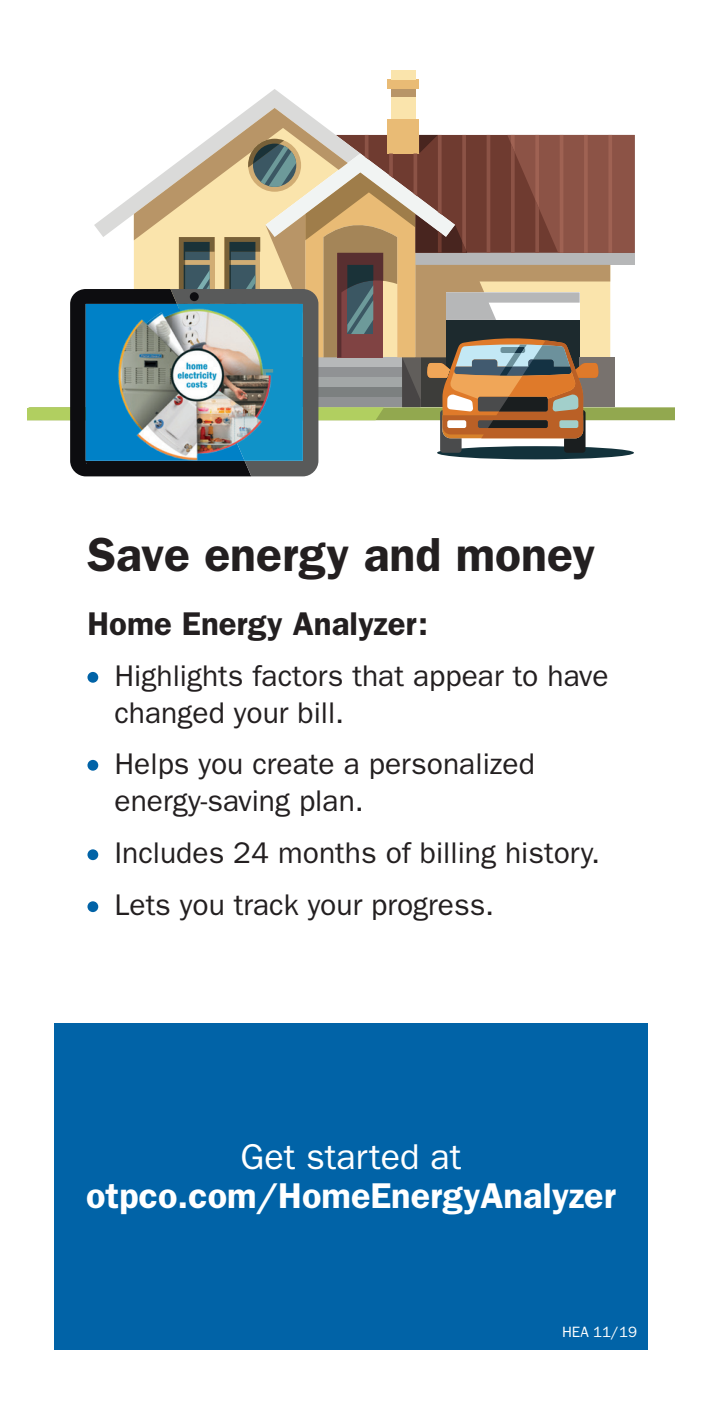
<style>
.page{position:relative;width:702px;height:1404px;background:#fff}
.page>*{position:absolute;margin:0;border:0;box-sizing:border-box;transform-origin:0 0}
.t1{font:600 48px "ITC Franklin Gothic Std";color:#231f20}
.t2{font:600 36px "ITC Franklin Gothic Std";color:#fff}
.t3{font:36px "ITC Franklin Gothic Std";color:#fff}
.t4{font:600 33px "ITC Franklin Gothic Std";color:#231f20}
.t5{font:30px/37.5px "ITC Franklin Gothic Std";color:#231f20}
.t6{font:15px "ITC Franklin Gothic Std";color:#fff}
</style>
<div class="page">
<div style="left:54px;top:1024px;width:594px;height:326px;background:#0163a7"></div>
<div style="left:87px;top:672px;width:11px;height:11px;background:#0163a7;border-radius:50%"></div>
<div style="left:87px;top:760px;width:11px;height:11px;background:#0163a7;border-radius:50%"></div>
<div style="left:87px;top:849px;width:11px;height:11px;background:#0163a7;border-radius:50%"></div>
<div style="left:87px;top:901px;width:11px;height:11px;background:#0163a7;border-radius:50%"></div>
<div style="left:387px;top:80px;width:32px;height:9px;background:#e9bb75"></div>
<div style="left:391px;top:71px;width:24px;height:9px;background:#fae4ac"></div>
<svg style="left:27px;top:89px;width:648px;height:387px"></svg>
<img style="left:87px;top:303px;width:200px;height:160px">
<h1 class="t1" style="left:87px;top:526px;width:509px">Save energy and money</h1>
<p class="t4" style="left:87px;top:604px;width:342px">Home Energy Analyzer:</p>
<p class="t5" style="left:114px;top:657px;width:496px">Highlights factors that appear to have changed your bill.</p>
<p class="t5" style="left:114px;top:745px;width:422px">Helps you create a personalized energy-saving plan.</p>
<p class="t5" style="left:114px;top:827px;width:487px;line-height:51.9px">Includes 24 months of billing history.<br>Lets you track your progress.</p>
<p class="t3" style="left:241px;top:1136px;width:222px">Get started at</p>
<p class="t2" style="left:86px;top:1174px;width:531px">otpco.com/HomeEnergyAnalyzer</p>
<p class="t6" style="left:562px;top:1323px;width:76px">HEA 11/19</p>
</div>
